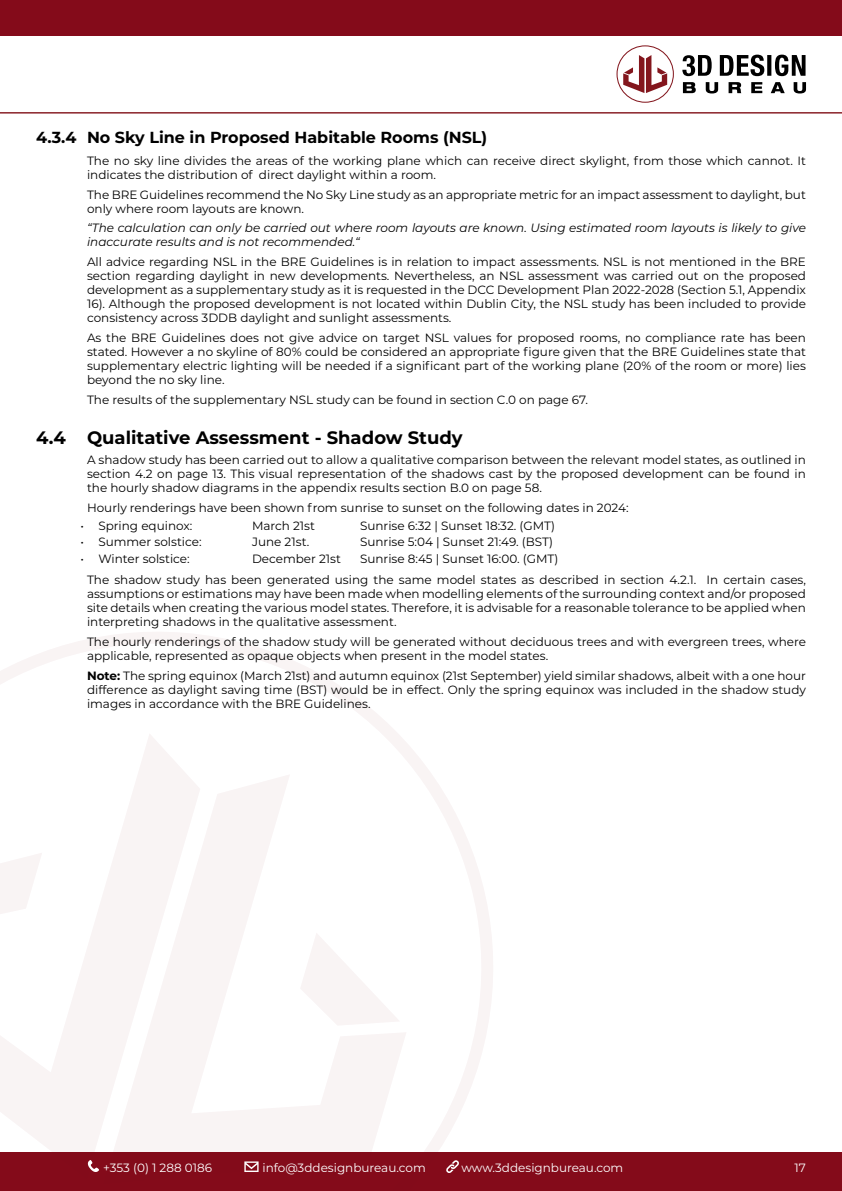
<style>
.page{position:relative;width:842px;height:1191px;background:#840b1a}
.page>*{position:absolute;margin:0;border:0;box-sizing:border-box;transform-origin:0 0}
.t1{font:700 18px "Montserrat";color:#000}
.t2{font:700 16px "Montserrat";color:#000}
.t3{font:12px/14px "Montserrat";color:#000;text-align:justify}
.t4{font:italic 12px/14px "Montserrat";color:#000}
.t5{font:12px "Montserrat";color:#fff}
.s1{font-weight:700}
</style>
<div class="page">
<div style="left:0;top:36px;width:842px;height:1115px;background:#fff"></div>
<svg style="left:0;top:632px;width:519px;height:520px"></svg>
<svg style="left:200px;top:774px;width:207px;height:378px"></svg>
<svg style="left:300px;top:932px;width:100px;height:93px"></svg>
<svg style="left:0;top:733px;width:200px;height:431px;fill:#f9f4f4"></svg>
<svg style="left:0;top:852px;width:42px;height:68px"></svg>
<svg style="left:616px;top:45px;width:58px;height:58px"></svg>
<svg style="left:683px;top:82px;width:123px;height:11px"></svg>
<svg style="left:682px;top:55px;width:123px;height:21px"></svg>
<hr style="left:0;top:112px;width:842px;height:2px;background:#83161d">
<svg style="left:88px;top:1159px;width:11px;height:13px"></svg>
<svg style="left:446px;top:1160px;width:13px;height:13px"></svg>
<svg style="left:244px;top:1161px;width:15px;height:11px"></svg>
<h2 class="t2" style="left:36px;top:125px;width:453px">4.3.4 No Sky Line in Proposed Habitable Rooms (NSL)</h2>
<p class="t3" style="left:87px;top:153px;width:720px">The no sky line divides the areas of the working plane which can receive direct skylight, from those which cannot. It indicates the distribution of direct daylight within a room.</p>
<p class="t3" style="left:87px;top:187px;width:720px">The BRE Guidelines recommend the No Sky Line study as an appropriate metric for an impact assessment to daylight, but only where room layouts are known.</p>
<p class="t4" style="left:87px;top:221px;width:720px">“The calculation can only be carried out where room layouts are known. Using estimated room layouts is likely to give inaccurate results and is not recommended.“</p>
<p class="t3" style="left:87px;top:254px;width:720px">All advice regarding NSL in the BRE Guidelines is in relation to impact assessments. NSL is not mentioned in the BRE section regarding daylight in new developments. Nevertheless, an NSL assessment was carried out on the proposed development as a supplementary study as it is requested in the DCC Development Plan 2022-2028 (Section 5.1, Appendix 16). Although the proposed development is not located within Dublin City, the NSL study has been included to provide consistency across 3DDB daylight and sunlight assessments.</p>
<p class="t3" style="left:87px;top:330px;width:720px">As the BRE Guidelines does not give advice on target NSL values for proposed rooms, no compliance rate has been stated. However a no skyline of 80% could be considered an appropriate figure given that the BRE Guidelines state that supplementary electric lighting will be needed if a significant part of the working plane (20% of the room or more) lies beyond the no sky line.</p>
<p class="t3" style="left:87px;top:392px;width:502px">The results of the supplementary NSL study can be found in section C.0 on page 67.</p>
<h1 class="t1" style="left:36px;top:425px;width:428px">4.4 Qualitative Assessment - Shadow Study</h1>
<p class="t3" style="left:87px;top:452px;width:720px">A shadow study has been carried out to allow a qualitative comparison between the relevant model states, as outlined in section 4.2 on page 13. This visual representation of the shadows cast by the proposed development can be found in the hourly shadow diagrams in the appendix results section B.0 on page 58.</p>
<p class="t3" style="left:87px;top:500px;width:543px">Hourly renderings have been shown from sunrise to sunset on the following dates in 2024:</p>
<p class="t3" style="left:80px;top:518px;width:113px">• Spring equinox:</p>
<p class="t3" style="left:252px;top:518px;width:65px">March 21st</p>
<p class="t3" style="left:360px;top:518px;width:197px">Sunrise 6:32 | Sunset 18:32. (GMT)</p>
<p class="t3" style="left:80px;top:535px;width:123px">• Summer solstice:</p>
<p class="t3" style="left:252px;top:535px;width:59px">June 21st.</p>
<p class="t3" style="left:360px;top:535px;width:195px">Sunrise 5:04 | Sunset 21:49. (BST)</p>
<p class="t3" style="left:80px;top:551px;width:111px">• Winter solstice:</p>
<p class="t3" style="left:252px;top:551px;width:91px">December 21st</p>
<p class="t3" style="left:87px;top:548px;width:720px;line-height:21.1px;text-indent:273px">Sunrise 8:45 | Sunset 16:00. (GMT)<br>The shadow study has been generated using the same model states as described in section 4.2.1. In certain cases,</p>
<p class="t3" style="left:87px;top:586px;width:720px">assumptions or estimations may have been made when modelling elements of the surrounding context and/or proposed site details when creating the various model states. Therefore, it is advisable for a reasonable tolerance to be applied when interpreting shadows in the qualitative assessment.</p>
<p class="t3" style="left:87px;top:634px;width:720px">The hourly renderings of the shadow study will be generated without deciduous trees and with evergreen trees, where applicable, represented as opaque objects when present in the model states.</p>
<p class="t3" style="left:87px;top:668px;width:720px"><span class="s1">Note:</span> The spring equinox (March 21st) and autumn equinox (21st September) yield similar shadows, albeit with a one hour difference as daylight saving time (BST) would be in effect. Only the spring equinox was included in the shadow study images in accordance with the BRE Guidelines.</p>
<p class="t5" style="left:103px;top:1159px;width:110px">+353 (0) 1 288 0186</p>
<p class="t5" style="left:262px;top:1159px;width:165px">info@3ddesignbureau.com</p>
<p class="t5" style="left:461px;top:1159px;width:163px">www.3ddesignbureau.com</p>
<p class="t5" style="left:794px;top:1159px;width:13px">17</p>
</div>
